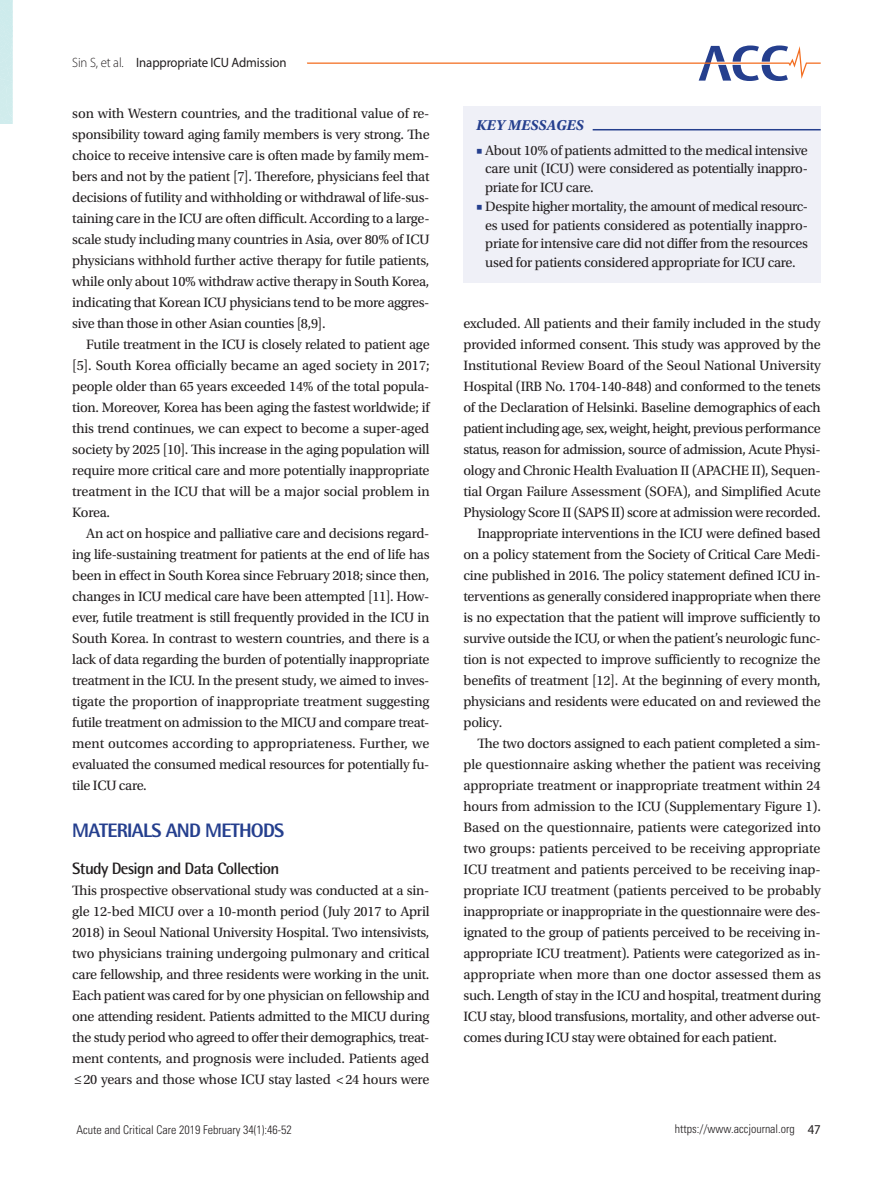
<style>
.page{position:relative;width:893px;height:1191px;background:#fff}
.page>*{position:absolute;margin:0;border:0;box-sizing:border-box;transform-origin:0 0}
.대제목{font:800 19.5px "Rotis Semi Sans Std";letter-spacing:-.04em;color:#253f8e}
.중제목{font:700 16.5px "Rotis Semi Sans Std";letter-spacing:-.04em;color:#231f20}
.본문{font:italic 700 15px "Utopia Std";letter-spacing:.005em;color:#253f8e}
.본문-2{font:14.25px/21px "Utopia Std";letter-spacing:-.02em;color:#231f20;text-align:justify}
.t1{font:13.5px "Myriad Pro";letter-spacing:-.01em;color:#231f20;scale:.95 1}
.doi{font:300 condensed 12px "Univers LT Std";color:#231f20}
.하시라_제목{font:300 condensed 12px "Univers LT Std";color:#231f20}
.s1{font-weight:300}
.s2{color:#253f8e}
.s3{font-family:"Myriad Pro";font-weight:400;font-stretch:normal;font-size:13.5px}
</style>
<div class="page">
<svg style="left:307px;top:45px;width:514px;height:36px"></svg>
<div style="left:0;top:0;width:13px;height:124px;background:#d0ecec"></div>
<div style="left:463px;top:106px;width:358px;height:176px;background:#eff0f7"></div>
<hr style="left:593px;top:129px;width:228px;height:1px;background:#253f8e">
<p class="t1" style="left:72px;top:54px;width:227px"><span class="s1">Sin S, et al.</span> Inappropriate ICU Admission</p>
<p class="본문-2" style="left:72px;top:103px;width:359px">son with Western countries, and the traditional value of re&shy;sponsibility toward aging family members is very strong. The choice to receive intensive care is often made by family mem&shy;bers and not by the patient [7]. Therefore, physicians feel that decisions of futility and withholding or withdrawal of life-sus&shy;taining care in the ICU are often difficult. According to a large&shy;scale study including many countries in Asia, over 80% of ICU physicians withhold further active therapy for futile patients, while only about 10% withdraw active therapy in South Korea, indicating that Korean ICU physicians tend to be more aggres&shy;sive than those in other Asian counties [8,9].</p>
<p class="본문-2" style="left:72px;top:334px;width:359px;text-indent:14px">Futile treatment in the ICU is closely related to patient age [5]. South Korea officially became an aged society in 2017; people older than 65 years exceeded 14% of the total popula&shy;tion. Moreover, Korea has been aging the fastest worldwide; if this trend continues, we can expect to become a super-aged society by 2025 [10]. This increase in the aging population will require more critical care and more potentially inappropriate treatment in the ICU that will be a major social problem in Korea.</p>
<p class="본문-2" style="left:72px;top:523px;width:359px;text-indent:14px">An act on hospice and palliative care and decisions regard&shy;ing life-sustaining treatment for patients at the end of life has been in effect in South Korea since February 2018; since then, changes in ICU medical care have been attempted [11]. How&shy;ever, futile treatment is still frequently provided in the ICU in South Korea. In contrast to western countries, and there is a lack of data regarding the burden of potentially inappropriate treatment in the ICU. In the present study, we aimed to inves&shy;tigate the proportion of inappropriate treatment suggesting futile treatment on admission to the MICU and compare treat&shy;ment outcomes according to appropriateness. Further, we evaluated the consumed medical resources for potentially fu&shy;tile ICU care.</p>
<p class="대제목" style="left:72px;top:818px;width:214px">MATERIALS AND METHODS</p>
<p class="중제목" style="left:72px;top:858px;width:209px">Study Design and Data Collection</p>
<p class="본문-2" style="left:72px;top:880px;width:359px">This prospective observational study was conducted at a sin&shy;gle 12-bed MICU over a 10-month period (July 2017 to April 2018) in Seoul National University Hospital. Two intensivists, two physicians training undergoing pulmonary and critical care fellowship, and three residents were working in the unit.<br>Each patient was cared for by one physician on fellowship and one attending resident. Patients admitted to the MICU during the study period who agreed to offer their demographics, treat&shy;ment contents, and prognosis were included. Patients aged ≤ 20 years and those whose ICU stay lasted &lt; 24 hours were</p>
<p class="본문" style="left:476px;top:116px;width:109px">KEY MESSAGES</p>
<p class="본문-2" style="left:485px;top:141px;width:324px;line-height:18.8px;text-indent:-9px"><span class="s2">■</span> About 10% of patients admitted to the medical intensive care unit (ICU) were considered as potentially inappro&shy;priate for ICU care.</p>
<p class="본문-2" style="left:485px;top:197px;width:324px;line-height:18.8px;text-indent:-9px"><span class="s2">■</span> Despite higher mortality, the amount of medical resourc&shy;es used for patients considered as potentially inappro&shy;priate for intensive care did not differ from the resources used for patients considered appropriate for ICU care.</p>
<p class="본문-2" style="left:463px;top:313px;width:359px">excluded. All patients and their family included in the study provided informed consent. This study was approved by the Institutional Review Board of the Seoul National University Hospital (IRB No. 1704-140-848) and conformed to the tenets of the Declaration of Helsinki. Baseline demographics of each patient including age, sex, weight, height, previous performance status, reason for admission, source of admission, Acute Physi&shy;ology and Chronic Health Evaluation II (APACHE II), Sequen&shy;tial Organ Failure Assessment (SOFA), and Simplified Acute Physiology Score II (SAPS II) score at admission were recorded.</p>
<p class="본문-2" style="left:463px;top:523px;width:359px;text-indent:14px">Inappropriate interventions in the ICU were defined based on a policy statement from the Society of Critical Care Medi&shy;cine published in 2016. The policy statement defined ICU in&shy;terventions as generally considered inappropriate when there is no expectation that the patient will improve sufficiently to survive outside the ICU, or when the patient’s neurologic func&shy;tion is not expected to improve sufficiently to recognize the benefits of treatment [12]. At the beginning of every month, physicians and residents were educated on and reviewed the policy.</p>
<p class="본문-2" style="left:463px;top:733px;width:359px;text-indent:14px">The two doctors assigned to each patient completed a sim&shy;ple questionnaire asking whether the patient was receiving appropriate treatment or inappropriate treatment within 24 hours from admission to the ICU (Supplementary Figure 1).<br>Based on the questionnaire, patients were categorized into two groups: patients perceived to be receiving appropriate ICU treatment and patients perceived to be receiving inap&shy;propriate ICU treatment (patients perceived to be probably inappropriate or inappropriate in the questionnaire were des&shy;ignated to the group of patients perceived to be receiving in&shy;appropriate ICU treatment). Patients were categorized as in&shy;appropriate when more than one doctor assessed them as such. Length of stay in the ICU and hospital, treatment during ICU stay, blood transfusions, mortality, and other adverse out&shy;comes during ICU stay were obtained for each patient.</p>
<p class="doi" style="left:77px;top:1122px;width:217px">Acute and Critical Care 2019 February 34(1):46-52</p>
<p class="하시라_제목" style="left:675px;top:1121px;width:147px">https://www.accjournal.org <span class="s3">47</span></p>
</div>
